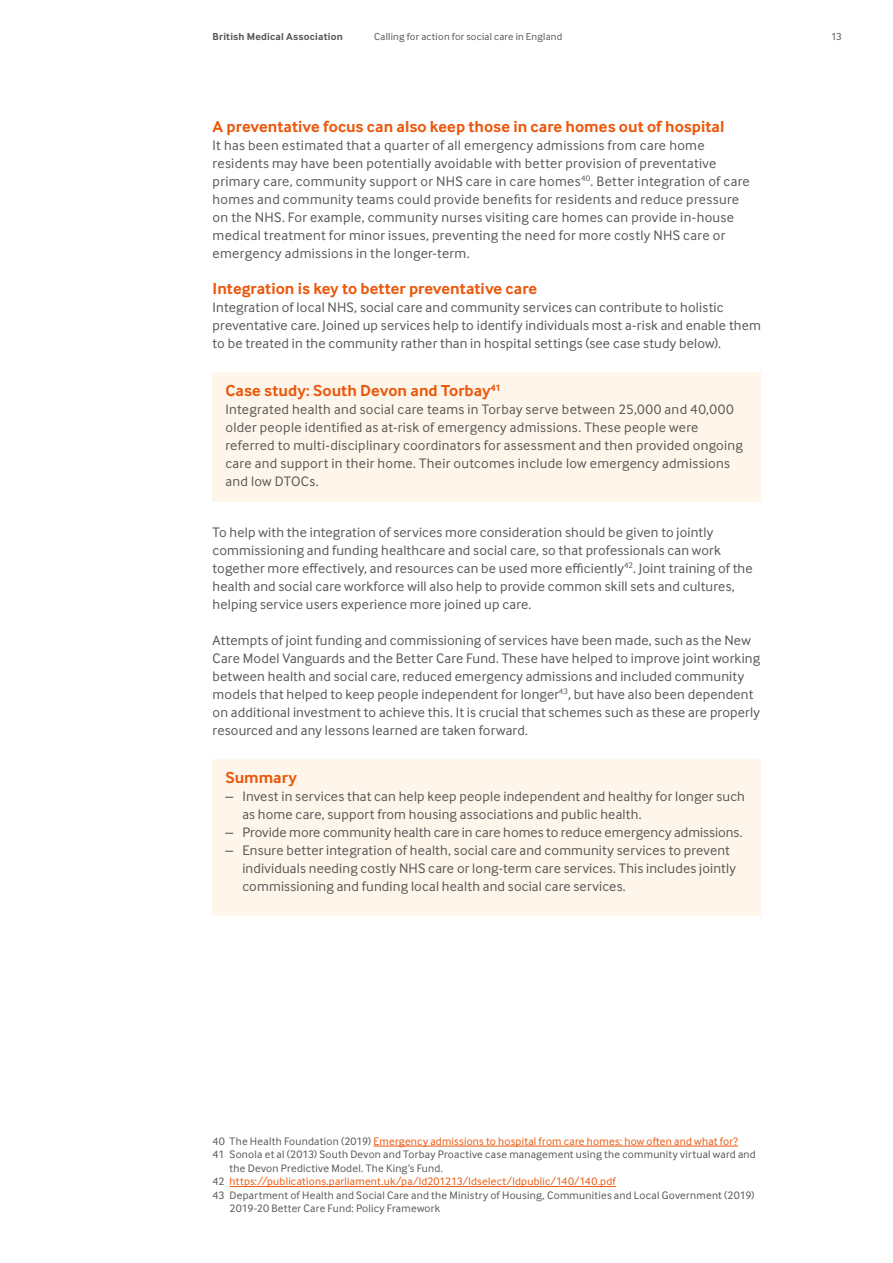
<style>
.page{position:relative;width:893px;height:1263px;background:#fff}
.page>*{position:absolute;margin:0;border:0;box-sizing:border-box;transform-origin:0 0}
.t1{font:700 16.5px "Inter Face";color:#ea580c}
.t2{font:14.25px/18px "Inter Face";letter-spacing:.015em;color:#575756}
.t3{font:11.25px "Inter Face";letter-spacing:.02em;color:#575756}
.t4{font:11.25px "Inter Face";letter-spacing:.02em;color:#ea580c}
.t5{font:10.5px "Inter Face";letter-spacing:.025em;color:#575756}
.t6{font:700 10.5px "Inter Face";letter-spacing:.02em;color:#575756}
.s1{color:#575756}
</style>
<div class="page">
<div style="left:213px;top:372px;width:548px;height:129px;background:#fff6eb"></div>
<div style="left:213px;top:759px;width:548px;height:156px;background:#fff6eb"></div>
<hr style="left:373px;top:1146px;width:365px;height:1px;background:#ea580c">
<hr style="left:230px;top:1186px;width:386px;height:1px;background:#ea580c">
<p class="t6" style="left:213px;top:30px;width:132px">British Medical Association</p>
<p class="t5" style="left:374px;top:31px;width:190px">Calling for action for social care in England</p>
<p class="t5" style="left:831px;top:31px;width:12px">13</p>
<p class="t1" style="left:213px;top:117px;width:513px">A preventative focus can also keep those in care homes out of hospital</p>
<p class="t2" style="left:213px;top:136px;width:539px">It has been estimated that a quarter of all emergency admissions from care home residents may have been potentially avoidable with better provision of preventative primary care, community support or NHS care in care homes<sup>40</sup>. Better integration of care homes and community teams could provide benefits for residents and reduce pressure on the NHS. For example, community nurses visiting care homes can provide in-house medical treatment for minor issues, preventing the need for more costly NHS care or emergency admissions in the longer-term.</p>
<p class="t1" style="left:213px;top:279px;width:326px">Integration is key to better preventative care</p>
<p class="t2" style="left:213px;top:298px;width:550px">Integration of local NHS, social care and community services can contribute to holistic preventative care. Joined up services help to identify individuals most a-risk and enable them to be treated in the community rather than in hospital settings (see case study below).</p>
<p class="t1" style="left:225px;top:381px;width:277px">Case study: South Devon and Torbay<sup>41</sup></p>
<p class="t2" style="left:225px;top:400px;width:519px">Integrated health and social care teams in Torbay serve between 25,000 and 40,000 older people identified as at-risk of emergency admissions. These people were referred to multi-disciplinary coordinators for assessment and then provided ongoing care and support in their home. Their outcomes include low emergency admissions and low DTOCs.</p>
<p class="t2" style="left:213px;top:523px;width:542px">To help with the integration of services more consideration should be given to jointly commissioning and funding healthcare and social care, so that professionals can work together more effectively, and resources can be used more efficiently<sup>42</sup>. Joint training of the health and social care workforce will also help to provide common skill sets and cultures, helping service users experience more joined up care.</p>
<p class="t2" style="left:213px;top:631px;width:549px">Attempts of joint funding and commissioning of services have been made, such as the New Care Model Vanguards and the Better Care Fund. These have helped to improve joint working between health and social care, reduced emergency admissions and included community models that helped to keep people independent for longer<sup>43</sup>, but have also been dependent on additional investment to achieve this. It is crucial that schemes such as these are properly resourced and any lessons learned are taken forward.</p>
<p class="t1" style="left:225px;top:768px;width:73px">Summary</p>
<p class="t2" style="left:242px;top:787px;width:504px;text-indent:-17px">– Invest in services that can help keep people independent and healthy for longer such as home care, support from housing associations and public health.</p>
<p class="t2" style="left:225px;top:823px;width:519px">– Provide more community health care in care homes to reduce emergency admissions.</p>
<p class="t2" style="left:242px;top:841px;width:495px;text-indent:-17px">– Ensure better integration of health, social care and community services to prevent individuals needing costly NHS care or long-term care services. This includes jointly commissioning and funding local health and social care services.</p>
<p class="t4" style="left:213px;top:1134px;width:527px"><span class="s1">40 The Health Foundation (2019)</span> Emergency admissions to hospital from care homes: how often and what for?</p>
<p class="t3" style="left:213px;top:1148px;width:545px">41 Sonola et al (2013) South Devon and Torbay Proactive case management using the community virtual ward and</p>
<p class="t3" style="left:230px;top:1161px;width:215px">the Devon Predictive Model. The King’s Fund.</p>
<p class="t4" style="left:213px;top:1175px;width:405px"><span class="s1">42</span> https://publications.parliament.uk/pa/ld201213/ldselect/ldpublic/140/140.pdf</p>
<p class="t3" style="left:213px;top:1188px;width:543px">43 Department of Health and Social Care and the Ministry of Housing, Communities and Local Government (2019)</p>
<p class="t3" style="left:230px;top:1202px;width:212px">2019-20 Better Care Fund: Policy Framework</p>
</div>
